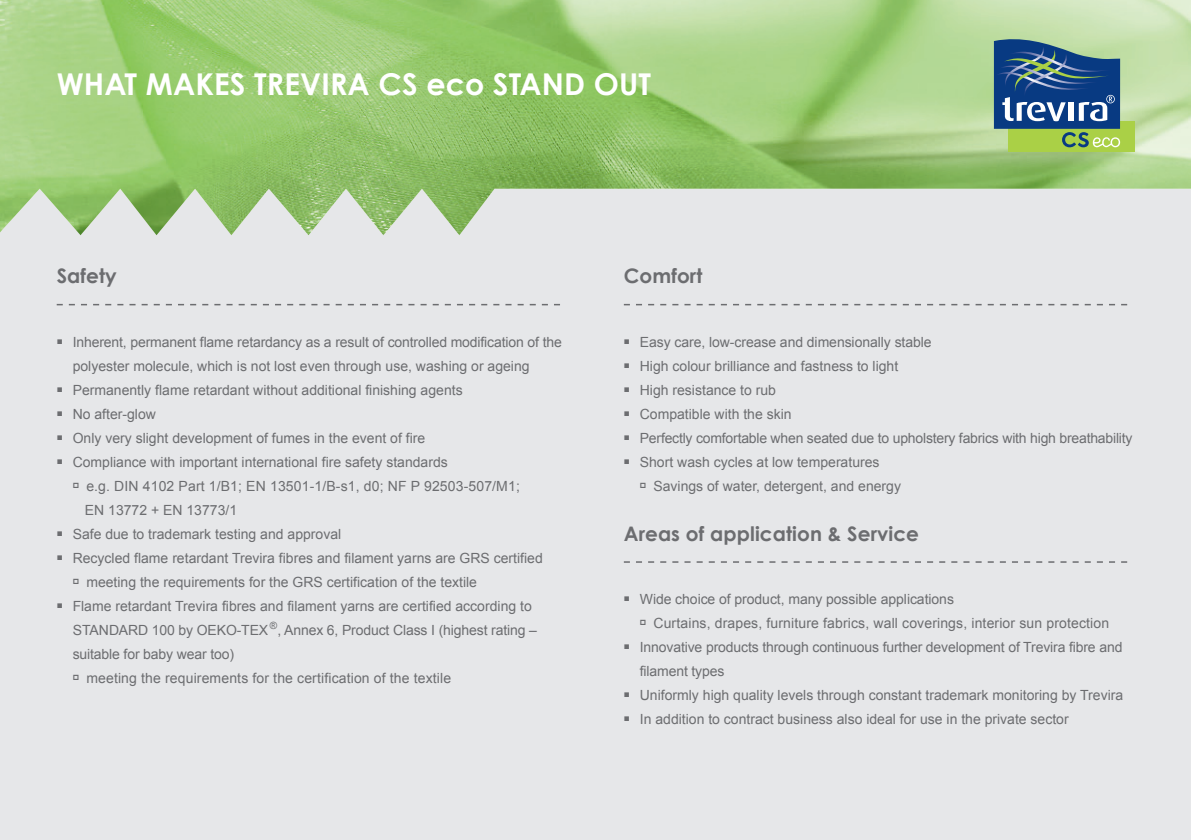
<style>
.page{position:relative;width:1191px;height:840px;background:#fff}
.page>*{position:absolute;margin:0;border:0;box-sizing:border-box;transform-origin:0 0}
.t1{font:700 30px "Century Gothic";letter-spacing:.005em;color:#fff}
.t2{font:700 20px "Century Gothic";letter-spacing:.005em;color:#6c6d70}
.t3{font:14px/24px "Arial";color:#6c6d70}
</style>
<div class="page">
<div style="left:0;top:0;width:1191px;height:839px;background:#e6e7e9"></div>
<img style="left:0;top:0;width:1191px;height:235px">
<svg style="left:57px;top:304px;width:503px;height:1px"></svg>
<svg style="left:624px;top:304px;width:503px;height:1px"></svg>
<svg style="left:624px;top:561px;width:503px;height:1px"></svg>
<div style="left:1008px;top:121px;width:126px;height:30px;background:#aad046"></div>
<svg style="left:994px;top:39px;width:126px;height:108px;background:#4f7789"></svg>
<h1 class="t1" style="left:57px;top:65px;width:596px">WHAT MAKES TREVIRA CS eco STAND OUT</h1>
<h2 class="t2" style="left:57px;top:263px;width:62px">Safety</h2>
<h2 class="t2" style="left:624px;top:263px;width:80px">Comfort</h2>
<p class="t3" style="left:73px;top:330px;width:491px;text-indent:-16px"><sup>■</sup> Inherent, permanent flame retardancy as a result of controlled modification of the polyester molecule, which is not lost even through use, washing or ageing</p>
<p class="t3" style="left:57px;top:378px;width:407px"><sup>■</sup> Permanently flame retardant without additional finishing agents</p>
<p class="t3" style="left:57px;top:402px;width:101px"><sup>■</sup> No after-glow</p>
<p class="t3" style="left:57px;top:426px;width:370px"><sup>■</sup> Only very slight development of fumes in the event of fire</p>
<p class="t3" style="left:85px;top:450px;width:436px;text-indent:-28px"><sup>■</sup> Compliance with important international fire safety standards<br>e.g. DIN 4102 Part 1/B1; EN 13501-1/B-s1, d0; NF P 92503-507/M1;<br>EN 13772 + EN 13773/1</p>
<p class="t3" style="left:57px;top:522px;width:286px"><sup>■</sup> Safe due to trademark testing and approval</p>
<p class="t3" style="left:86px;top:546px;width:458px;text-indent:-30px"><sup>■</sup> Recycled flame retardant Trevira fibres and filament yarns are GRS certified meeting the requirements for the GRS certification of the textile</p>
<p class="t3" style="left:57px;top:594px;width:476px"><sup>■</sup> Flame retardant Trevira fibres and filament yarns are certified according to</p>
<p class="t3" style="left:73px;top:618px;width:466px">STANDARD 100 by OEKO-TEX <sup>®</sup>, Annex 6, Product Class I (highest rating –</p>
<p class="t3" style="left:73px;top:642px;width:163px">suitable for baby wear too)</p>
<p class="t3" style="left:86px;top:666px;width:366px">meeting the requirements for the certification of the textile</p>
<p class="t3" style="left:624px;top:330px;width:309px"><sup>■</sup> Easy care, low-crease and dimensionally stable</p>
<p class="t3" style="left:624px;top:354px;width:276px"><sup>■</sup> High colour brilliance and fastness to light</p>
<p class="t3" style="left:624px;top:378px;width:154px"><sup>■</sup> High resistance to rub</p>
<p class="t3" style="left:624px;top:402px;width:169px"><sup>■</sup> Compatible with the skin</p>
<p class="t3" style="left:624px;top:426px;width:510px"><sup>■</sup> Perfectly comfortable when seated due to upholstery fabrics with high breathability</p>
<p class="t3" style="left:653px;top:450px;width:249px;text-indent:-30px"><sup>■</sup> Short wash cycles at low temperatures<br>Savings of water, detergent, and energy</p>
<h2 class="t2" style="left:624px;top:520px;width:297px">Areas of application &amp; Service</h2>
<p class="t3" style="left:653px;top:587px;width:457px;text-indent:-30px"><sup>■</sup> Wide choice of product, many possible applications<br>Curtains, drapes, furniture fabrics, wall coverings, interior sun protection</p>
<p class="t3" style="left:640px;top:635px;width:484px;text-indent:-16px"><sup>■</sup> Innovative products through continuous further development of Trevira fibre and filament types</p>
<p class="t3" style="left:624px;top:683px;width:501px"><sup>■</sup> Uniformly high quality levels through constant trademark monitoring by Trevira</p>
<p class="t3" style="left:624px;top:707px;width:446px"><sup>■</sup> In addition to contract business also ideal for use in the private sector</p>
</div>
